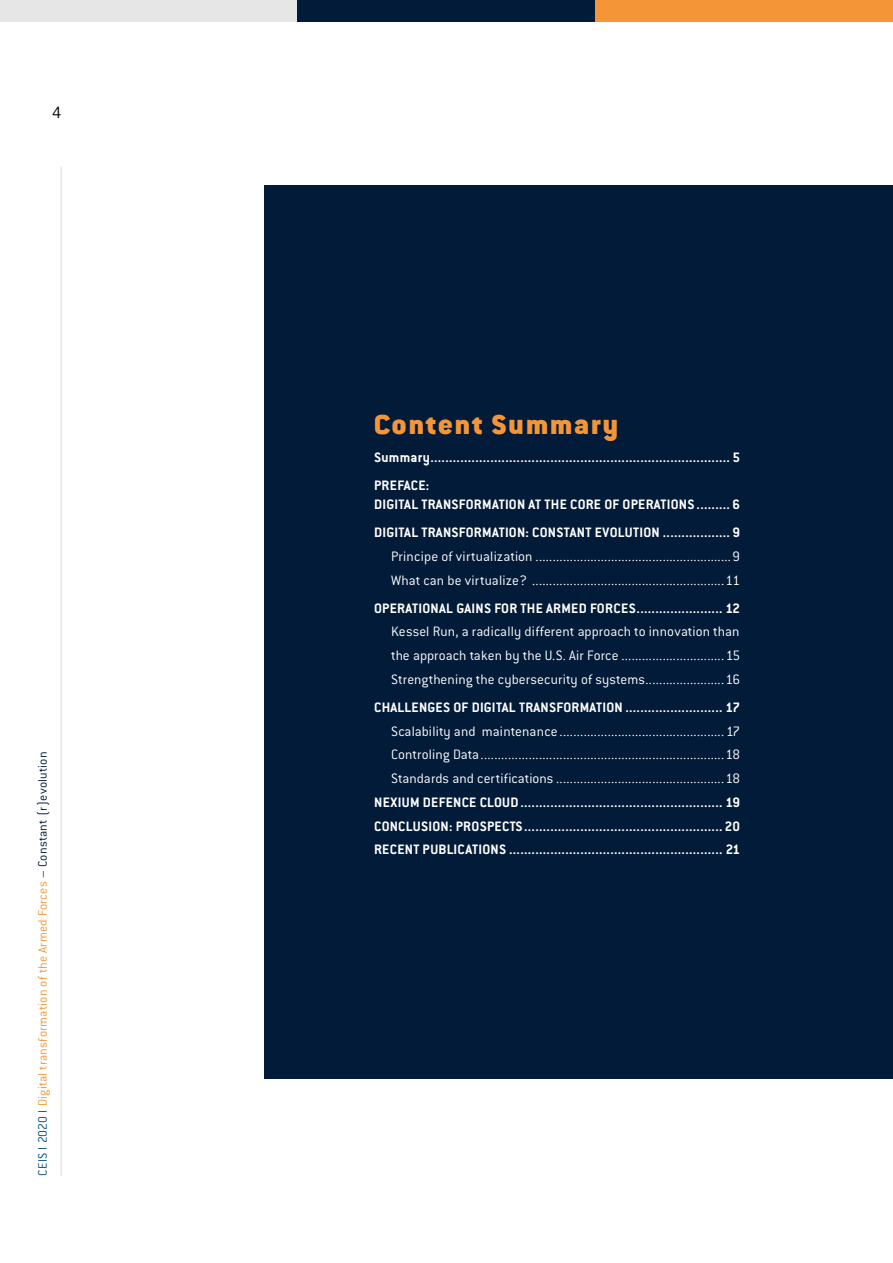
<style>
.page{position:relative;width:893px;height:1263px;background:#fff}
.page>*{position:absolute;margin:0;border:0;box-sizing:border-box;transform-origin:0 0}
.t1{font:900 30px "Conduit ITC Std";letter-spacing:.07em;color:#f49638}
.t2{font:300 18px "Conduit ITC Std";color:#000}
.t3{font:300 15px/23.7px "Conduit ITC Std";letter-spacing:.005em;color:#fff;text-align:justify}
.t4{font:700 15px/28px "Conduit ITC Std";letter-spacing:.02em;color:#fff}
.t5{font:300 13.5px "Conduit ITC Std";letter-spacing:.015em;color:#f49638}
.s1{color:#00517e}
.s2{color:#021b39}
</style>
<div class="page">
<div style="left:0;top:0;width:298px;height:21px;background:#e6e6e6"></div>
<div style="left:595px;top:0;width:298px;height:21px;background:#f49638"></div>
<div style="left:298px;top:0;width:297px;height:21px;background:#021b39"></div>
<hr style="left:61px;top:167px;width:1px;height:1009px;background:#000">
<div style="left:264px;top:185px;width:629px;height:893px;background:#021b39"></div>
<p class="t2" style="left:52px;top:101px;width:11px">4</p>
<p class="t5" style="left:35px;top:1176px;width:426px;rotate:-90deg"><span class="s1">CEIS I 2020 I</span> Digital transformation of the Armed Forces <span class="s2">– Constant (r)evolution</span></p>
<h1 class="t1" style="left:374px;top:408px;width:246px">Content Summary</h1>
<p class="t4" style="left:374px;top:442px;width:368px">Summary................................................................................ 5<br>PREFACE:</p>
<p class="t4" style="left:374px;top:490px;width:368px">DIGITAL TRANSFORMATION AT THE CORE OF OPERATIONS ......... 6<br>DIGITAL TRANSFORMATION: CONSTANT EVOLUTION .................. 9</p>
<p class="t3" style="left:391px;top:544px;width:350px">Principe of virtualization .........................................................9<br>What can be virtualize? ........................................................11</p>
<p class="t4" style="left:374px;top:593px;width:367px">OPERATIONAL GAINS FOR THE ARMED FORCES....................... 12</p>
<p class="t3" style="left:391px;top:619px;width:350px">Kessel Run, a radically different approach to innovation than the approach taken by the U.S. Air Force ..............................15<br>Strengthening the cybersecurity of systems.......................16</p>
<p class="t4" style="left:374px;top:693px;width:367px">CHALLENGES OF DIGITAL TRANSFORMATION .......................... 17</p>
<p class="t3" style="left:391px;top:719px;width:350px">Scalability and maintenance................................................17<br>Controling Data.......................................................................18<br>Standards and certifications .................................................18</p>
<p class="t4" style="left:374px;top:790px;width:368px;line-height:23.7px;text-align:justify">NEXIUM DEFENCE CLOUD...................................................... 19<br>CONCLUSION: PROSPECTS..................................................... 20<br>RECENT PUBLICATIONS ......................................................... 21</p>
</div>
